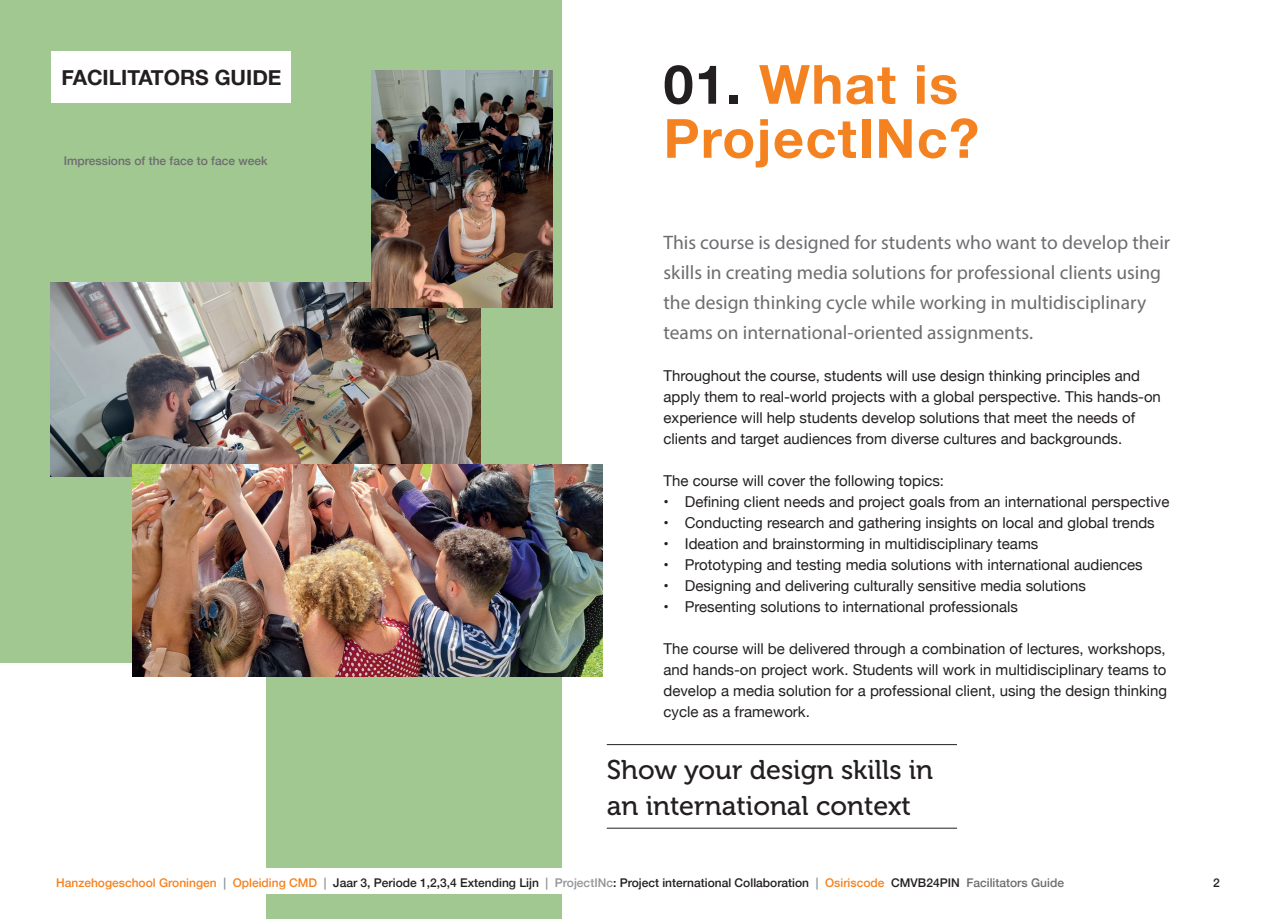
<style>
.page{position:relative;width:1276px;height:919px;background:#fff}
.page>*{position:absolute;margin:0;border:0;box-sizing:border-box;transform-origin:0 0}
.t1{font:700 54px/54px "Helvetica Neue";letter-spacing:.025em;color:#f58220}
.t2{font:27px/36px "Museo 500";color:#231f20}
.t3{font:700 21px "Helvetica Neue";color:#231f20}
.t4{font:19.5px/30px "Myriad Pro";color:#6c6d70}
.t5{font:15px/21px "Helvetica Neue";color:#231f20}
.t6{font:500 12px "Helvetica Neue";color:#231f20}
.t7{font:500 12px "Helvetica Neue";color:#6c6d70}
.s1{color:#231f20}
.s2{color:#f58220}
.s3{color:#939598}
.s4{color:#6c6d70}
</style>
<div class="page">
<div style="left:0;top:0;width:561px;height:918px;background:#a1c891"></div>
<div style="left:0;top:663px;width:266px;height:255px;background:#fff"></div>
<img style="left:51px;top:283px;width:430px;height:193px">
<hr style="left:607px;top:744px;width:350px;height:1px;background:#231f20">
<hr style="left:607px;top:827px;width:350px;height:1px;background:#231f20">
<img style="left:372px;top:70px;width:181px;height:237px">
<img style="left:133px;top:464px;width:470px;height:212px">
<div style="left:51px;top:867px;width:1174px;height:26px;background:#fff"></div>
<div style="left:51px;top:51px;width:239px;height:51px;background:#fff"></div>
<h3 class="t3" style="left:61px;top:61px;width:222px">FACILITATORS GUIDE</h3>
<p class="t7" style="left:64px;top:151px;width:205px">Impressions of the face to face week</p>
<h1 class="t1" style="left:663px;top:59px;width:317px"><span class="s1">01.</span> What is<br>ProjectINc?</h1>
<p class="t4" style="left:663px;top:227px;width:508px">This course is designed for students who want to develop their skills in creating media solutions for professional clients using the design thinking cycle while working in multidisciplinary teams on international-oriented assignments.</p>
<p class="t5" style="left:663px;top:366px;width:499px">Throughout the course, students will use design thinking principles and apply them to real-world projects with a global perspective. This hands-on experience will help students develop solutions that meet the needs of clients and target audiences from diverse cultures and backgrounds.</p>
<p class="t5" style="left:663px;top:471px;width:282px">The course will cover the following topics:</p>
<p class="t5" style="left:663px;top:492px;width:507px">• Defining client needs and project goals from an international perspective</p>
<p class="t5" style="left:663px;top:513px;width:493px">• Conducting research and gathering insights on local and global trends</p>
<p class="t5" style="left:663px;top:534px;width:376px">• Ideation and brainstorming in multidisciplinary teams</p>
<p class="t5" style="left:663px;top:555px;width:481px">• Prototyping and testing media solutions with international audiences</p>
<p class="t5" style="left:663px;top:576px;width:424px">• Designing and delivering culturally sensitive media solutions</p>
<p class="t5" style="left:663px;top:597px;width:356px">• Presenting solutions to international professionals</p>
<p class="t5" style="left:663px;top:639px;width:505px;text-align:justify">The course will be delivered through a combination of lectures, workshops, and hands-on project work. Students will work in multidisciplinary teams to develop a media solution for a professional client, using the design thinking cycle as a framework.</p>
<h2 class="t2" style="left:607px;top:752px;width:328px">Show your design skills in an international context</h2>
<p class="t6" style="left:56px;top:872px;width:1009px"><span class="s2">Hanzehogeschool Groningen</span> <span class="s3">|</span> <span class="s2">Opleiding CMD</span> <span class="s3">|</span> Jaar 3, Periode 1,2,3,4 Extending Lijn <span class="s3">| ProjectINc</span>: Project international Collaboration <span class="s3">|</span> <span class="s2">Osiriscode</span> CMVB24PIN <span class="s4">Facilitators Guide</span></p>
<p class="t6" style="left:1213px;top:872px;width:8px">2</p>
</div>
